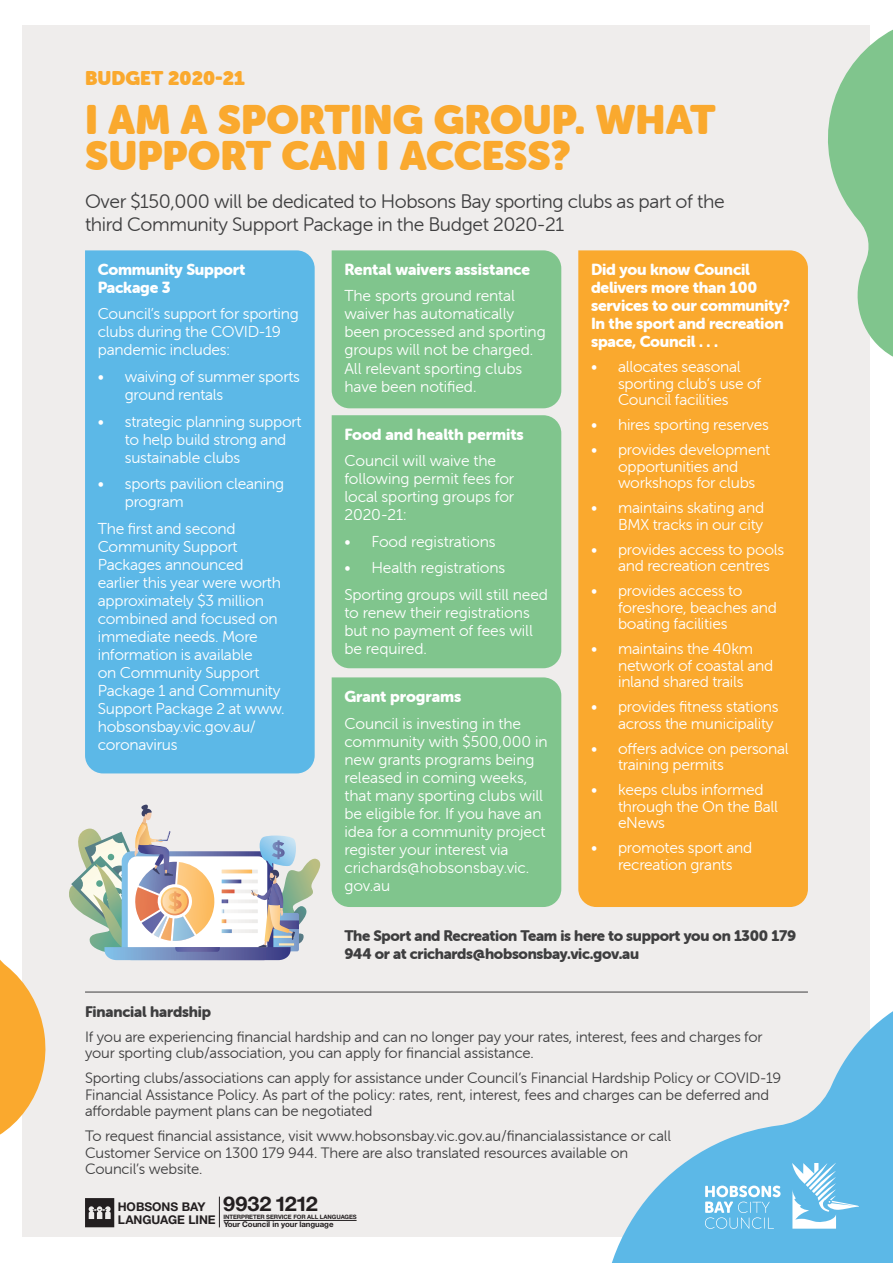
<style>
.page{position:relative;width:893px;height:1263px;background:#fff}
.page>*{position:absolute;margin:0;border:0;box-sizing:border-box;transform-origin:0 0}
.t1{font:40.5px/36px "Museo Sans Rounded";color:#faa92e}
.t2{font:700 20.4px "Helvetica Neue LT Std";letter-spacing:-.02em;color:#231f20;scale:1.06 1}
.t3{font:19.5px/22.5px "Museo Sans Rounded 300";letter-spacing:-.02em;color:#3e3e3f}
.t4{font:19.5px "Museo Sans Rounded";color:#faa92e}
.t5{font:15.75px/18px "Museo Sans Rounded 300";letter-spacing:-.015em;color:#fff}
.t6{font:15.75px/18px "Museo Sans Rounded 900";letter-spacing:-.015em;color:#fff}
.t7{font:15px/16.5px "Museo Sans Rounded 300";letter-spacing:-.01em;color:#3e3e3f}
.t8{font:15px/18px "Museo Sans Rounded 900";letter-spacing:-.02em;color:#3e3e3f}
.t9{font:700 12px/13px "Helvetica Neue LT Std";color:#231f20}
.t10{font:700 7.8px "Helvetica Neue LT Std";letter-spacing:-.01em;color:#231f20}
.t11{font:700 6px "Helvetica Neue LT Std";letter-spacing:-.015em;color:#231f20}
</style>
<div class="page">
<div style="left:23px;top:26px;width:847px;height:1211px;background:#efedec"></div>
<svg style="left:574px;top:991px;width:319px;height:272px"></svg>
<svg style="left:814px;top:25px;width:79px;height:332px"></svg>
<svg style="left:0;top:778px;width:46px;height:375px"></svg>
<svg style="left:705px;top:1185px;width:76px;height:44px"></svg>
<svg style="left:792px;top:1163px;width:67px;height:66px"></svg>
<svg style="left:85px;top:1198px;width:29px;height:29px"></svg>
<hr style="left:224px;top:1220px;width:133px;height:1px;background:#231f20">
<hr style="left:219px;top:1196px;width:1px;height:31px;background:#231f20">
<div style="left:85px;top:250px;width:230px;height:523px;background:#5cb8e7"></div>
<div style="left:332px;top:250px;width:229px;height:158px;background:#80c58d"></div>
<div style="left:578px;top:250px;width:230px;height:657px;background:#faa92e"></div>
<hr style="left:85px;top:992px;width:723px;height:1px;background:#3e3e3f">
<svg style="left:69px;top:804px;width:252px;height:157px"></svg>
<div style="left:332px;top:415px;width:229px;height:253px;background:#80c58d"></div>
<div style="left:332px;top:677px;width:229px;height:230px;background:#80c58d"></div>
<p class="t4" style="left:85px;top:67px;width:161px">BUDGET 2020-21</p>
<h1 class="t1" style="left:85px;top:102px;width:632px">I AM A SPORTING GROUP. WHAT<br>SUPPORT CAN I ACCESS?</h1>
<p class="t3" style="left:85px;top:191px;width:641px">Over $150,000 will be dedicated to Hobsons Bay sporting clubs as part of the third Community Support Package in the Budget 2020-21</p>
<p class="t6" style="left:98px;top:261px;width:149px">Community Support<br>Package 3</p>
<p class="t5" style="left:98px;top:305px;width:203px">Council’s support for sporting clubs during the COVID-19 pandemic includes:</p>
<p class="t5" style="left:125px;top:368px;width:177px;text-indent:-27px">• waiving of summer sports ground rentals</p>
<p class="t5" style="left:125px;top:412px;width:178px;text-indent:-27px">• strategic planning support to help build strong and sustainable clubs</p>
<p class="t5" style="left:125px;top:475px;width:161px;text-indent:-27px">• sports pavilion cleaning program</p>
<p class="t5" style="left:98px;top:519px;width:188px">The first and second<br>Community Support<br>Packages announced earlier this year were worth approximately $3 million combined and focused on immediate needs. More information is available<br>on Community Support<br>Package 1 and Community<br>Support Package 2 at www. hobsonsbay.vic.gov.au/ coronavirus</p>
<p class="t6" style="left:591px;top:261px;width:200px">Did you know Council delivers more than 100 services to our community?<br>In the sport and recreation space, Council . . .</p>
<p class="t5" style="left:618px;top:358px;width:145px;line-height:16.5px;text-indent:-27px">• allocates seasonal sporting club’s use of<br>Council facilities</p>
<p class="t5" style="left:591px;top:416px;width:179px">• hires sporting reserves</p>
<p class="t5" style="left:618px;top:441px;width:154px;line-height:16.5px;text-indent:-27px">• provides development opportunities and workshops for clubs</p>
<p class="t5" style="left:591px;top:499px;width:175px;line-height:16.5px;text-align:right">• maintains skating and<br>BMX tracks in our city</p>
<p class="t5" style="left:618px;top:541px;width:168px;line-height:16.5px;text-indent:-27px">• provides access to pools and recreation centres</p>
<p class="t5" style="left:618px;top:583px;width:160px;line-height:16.5px;text-indent:-27px">• provides access to foreshore, beaches and boating facilities</p>
<p class="t5" style="left:618px;top:641px;width:157px;line-height:16.5px;text-indent:-27px">• maintains the 40km network of coastal and inland shared trails</p>
<p class="t5" style="left:618px;top:699px;width:162px;line-height:16.5px;text-indent:-27px">• provides fitness stations across the municipality</p>
<p class="t5" style="left:618px;top:740px;width:172px;line-height:16.5px;text-indent:-27px">• offers advice on personal training permits</p>
<p class="t5" style="left:618px;top:782px;width:161px;line-height:16.5px;text-indent:-27px">• keeps clubs informed through the On the Ball eNews</p>
<p class="t5" style="left:591px;top:840px;width:163px;line-height:16.5px;text-align:center">• promotes sport and recreation grants</p>
<p class="t6" style="left:344px;top:261px;width:187px">Rental waivers assistance</p>
<p class="t5" style="left:344px;top:287px;width:203px">The sports ground rental waiver has automatically been processed and sporting groups will not be charged.<br>All relevant sporting clubs have been notified.</p>
<p class="t6" style="left:344px;top:425px;width:181px">Food and health permits</p>
<p class="t5" style="left:344px;top:452px;width:171px">Council will waive the following permit fees for local sporting groups for<br>2020-21:</p>
<p class="t5" style="left:344px;top:533px;width:153px">• Food registrations</p>
<p class="t5" style="left:344px;top:555px;width:205px;line-height:26.5px">• Health registrations<br>Sporting groups will still need</p>
<p class="t5" style="left:344px;top:604px;width:190px">to renew their registrations but no payment of fees will be required.</p>
<p class="t6" style="left:344px;top:687px;width:118px">Grant programs</p>
<p class="t5" style="left:344px;top:714px;width:205px">Council is investing in the community with $500,000 in new grants programs being released in coming weeks, that many sporting clubs will be eligible for. If you have an idea for a community project register your interest via crichards@hobsonsbay.vic. gov.au</p>
<p class="t8" style="left:344px;top:927px;width:453px">The Sport and Recreation Team is here to support you on 1300 179<br>944 or at crichards@hobsonsbay.vic.gov.au</p>
<p class="t8" style="left:85px;top:1003px;width:128px">Financial hardship</p>
<p class="t7" style="left:85px;top:1029px;width:679px">If you are experiencing financial hardship and can no longer pay your rates, interest, fees and charges for your sporting club/association, you can apply for financial assistance.</p>
<p class="t7" style="left:85px;top:1070px;width:698px">Sporting clubs/associations can apply for assistance under Council’s Financial Hardship Policy or COVID-19<br>Financial Assistance Policy. As part of the policy: rates, rent, interest, fees and charges can be deferred and affordable payment plans can be negotiated</p>
<p class="t7" style="left:85px;top:1128px;width:587px">To request financial assistance, visit www.hobsonsbay.vic.gov.au/financialassistance or call<br>Customer Service on 1300 179 944. There are also translated resources available on<br>Council’s website.</p>
<p class="t9" style="left:118px;top:1200px;width:100px">HOBSONS BAY<br>LANGUAGE LINE</p>
<p class="t2" style="left:223px;top:1191px;width:91px">9932 1212</p>
<p class="t11" style="left:223px;top:1213px;width:135px">INTERPRETER SERVICE FOR ALL LANGUAGES</p>
<p class="t10" style="left:224px;top:1220px;width:111px">Your Council in your language</p>
</div>
